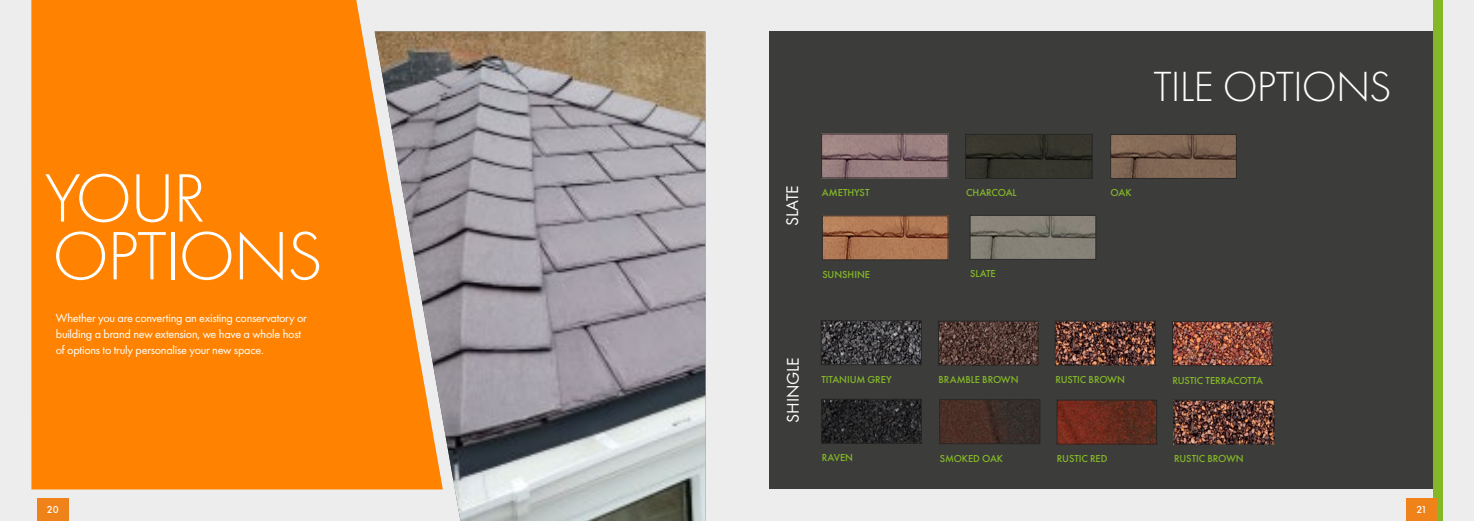
<style>
.page{position:relative;width:1474px;height:521px;background:#fff}
.page>*{position:absolute;margin:0;border:0;box-sizing:border-box;transform-origin:0 0}
.t1{font:300 70.88px/57.8px "Futura PT";letter-spacing:-.03em;color:#fff}
.t2{font:300 43.75px "Futura PT";letter-spacing:-.02em;color:#fff}
.t3{font:17.5px "Futura PT";letter-spacing:-.01em;color:#fff}
.t4{font:12.25px/15.8px "Futura PT";letter-spacing:-.02em;color:#fff}
.t5{font:500 10.5px "Futura PT";letter-spacing:-.01em;color:#84b827}
.t6{font:500 10.5px "Futura PT";color:#fff}
</style>
<div class="page">
<div style="left:0;top:0;width:1473px;height:521px;background:#ededed"></div>
<img style="left:374px;top:32px;width:331px;height:489px">
<svg style="left:31px;top:0;width:412px;height:489px;background:#f68712"></svg>
<div style="left:37px;top:498px;width:31px;height:23px;background:#f0821a"></div>
<div style="left:768px;top:32px;width:674px;height:457px;background:#3c3c3b"></div>
<img style="left:823px;top:136px;width:123px;height:40px">
<div style="left:821px;top:134px;width:127px;height:44px;border:1px solid #282827"></div>
<img style="left:967px;top:136px;width:123px;height:41px">
<div style="left:965px;top:134px;width:127px;height:45px;border:1px solid #282827"></div>
<img style="left:1112px;top:136px;width:122px;height:41px">
<div style="left:1110px;top:134px;width:126px;height:45px;border:1px solid #282827"></div>
<img style="left:824px;top:217px;width:122px;height:41px">
<div style="left:822px;top:215px;width:126px;height:45px;border:1px solid #282827"></div>
<img style="left:971px;top:217px;width:123px;height:41px">
<div style="left:969px;top:215px;width:127px;height:45px;border:1px solid #282827"></div>
<img style="left:822px;top:322px;width:97px;height:41px">
<div style="left:820px;top:320px;width:101px;height:45px;border:1px solid #282827"></div>
<img style="left:940px;top:323px;width:96px;height:41px">
<div style="left:938px;top:321px;width:100px;height:45px;border:1px solid #282827"></div>
<img style="left:1056px;top:323px;width:97px;height:41px">
<div style="left:1054px;top:321px;width:101px;height:45px;border:1px solid #282827"></div>
<img style="left:1173px;top:323px;width:97px;height:41px">
<div style="left:1171px;top:321px;width:101px;height:45px;border:1px solid #282827"></div>
<div style="left:1432px;top:0;width:10px;height:521px;background:#84b827"></div>
<div style="left:1406px;top:498px;width:31px;height:23px;background:#f0821a"></div>
<img style="left:1175px;top:402px;width:97px;height:40px">
<div style="left:1173px;top:400px;width:101px;height:44px;border:1px solid #282827"></div>
<img style="left:823px;top:401px;width:96px;height:41px">
<div style="left:821px;top:399px;width:100px;height:45px;border:1px solid #282827"></div>
<img style="left:941px;top:401px;width:97px;height:41px">
<div style="left:939px;top:399px;width:101px;height:45px;border:1px solid #282827"></div>
<img style="left:1058px;top:402px;width:97px;height:40px">
<div style="left:1056px;top:400px;width:101px;height:44px;border:1px solid #282827"></div>
<h1 class="t1" style="left:44px;top:170px;width:280px">YOUR<br>OPTIONS</h1>
<p class="t4" style="left:56px;top:310px;width:252px">Whether you are converting an existing conservatory or building a brand new extension, we have a whole host of options to truly personalise your new space.</p>
<p class="t6" style="left:47px;top:503px;width:13px">20</p>
<h2 class="t2" style="left:1153px;top:62px;width:239px">TILE OPTIONS</h2>
<h3 class="t3" style="left:782px;top:226px;width:43px;rotate:-90deg">SLATE</h3>
<p class="t5" style="left:822px;top:186px;width:49px">AMETHYST</p>
<p class="t5" style="left:966px;top:187px;width:52px">CHARCOAL</p>
<p class="t5" style="left:1110px;top:187px;width:22px">OAK</p>
<p class="t5" style="left:822px;top:268px;width:49px">SUNSHINE</p>
<p class="t5" style="left:970px;top:267px;width:27px">SLATE</p>
<h3 class="t3" style="left:782px;top:423px;width:67px;rotate:-90deg">SHINGLE</h3>
<p class="t5" style="left:821px;top:373px;width:72px">TITANIUM GREY</p>
<p class="t5" style="left:938px;top:373px;width:82px">BRAMBLE BROWN</p>
<p class="t5" style="left:1055px;top:373px;width:71px">RUSTIC BROWN</p>
<p class="t5" style="left:1172px;top:374px;width:92px">RUSTIC TERRACOTTA</p>
<p class="t5" style="left:821px;top:451px;width:33px">RAVEN</p>
<p class="t5" style="left:940px;top:452px;width:65px">SMOKED OAK</p>
<p class="t5" style="left:1056px;top:452px;width:52px">RUSTIC RED</p>
<p class="t5" style="left:1174px;top:452px;width:71px">RUSTIC BROWN</p>
<p class="t6" style="left:1416px;top:503px;width:12px">21</p>
</div>
